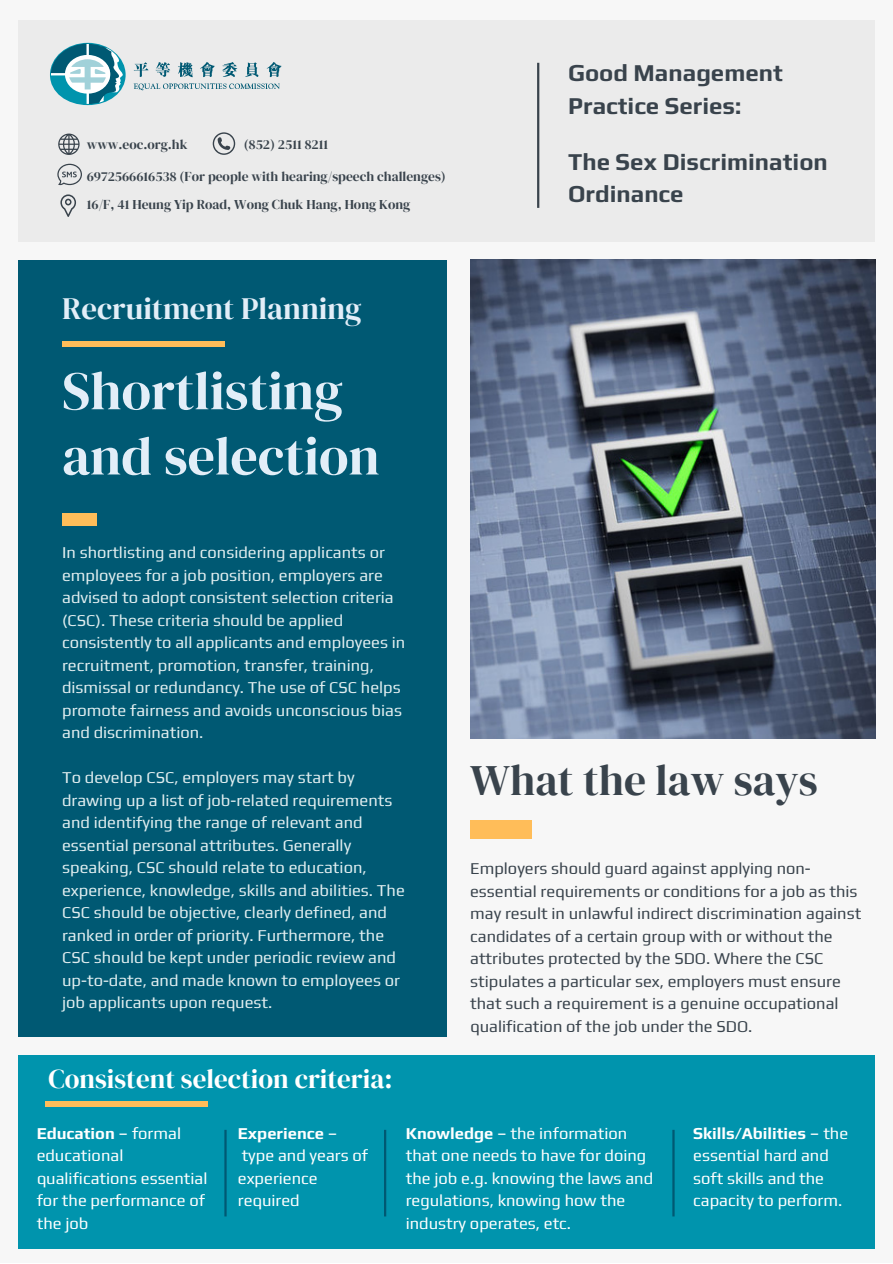
<style>
.page{position:relative;width:893px;height:1264px;background:#fff}
.page>*{position:absolute;margin:0;border:0;box-sizing:border-box;transform-origin:0 0}
.t1{font:54px/65.2px "DM Serif Display";color:#e2eef8}
.t2{font:43.5px "DM Serif Display";color:#39434c}
.t3{font:30.75px "DM Serif Display";color:#e2eef8}
.t4{font:27px "DM Serif Display";color:#fff}
.t5{font:700 24px/32.5px "Play";color:#39434c}
.t6{font:16.5px/22.5px "Play";color:#e1eef0}
.t7{font:16.5px/22.5px "Play";color:#39434c}
.t8{font:16.5px/22.5px "Play";color:#fff}
.t9{font:13.5px "DM Serif Display";color:#39434c}
.s1{font-weight:700}
</style>
<div class="page">
<div style="left:0;top:0;width:892px;height:1262px;background:#f7f7f7"></div>
<div style="left:18px;top:260px;width:428px;height:776px;background:#005973"></div>
<div style="left:18px;top:20px;width:856px;height:222px;background:#ebebeb"></div>
<div style="left:470px;top:820px;width:61px;height:18px;background:#ffbd59"></div>
<div style="left:62px;top:342px;width:162px;height:5px;background:#ffbd59"></div>
<div style="left:62px;top:513px;width:34px;height:13px;background:#ffbd59"></div>
<hr style="left:537px;top:63px;width:2px;height:145px;background:#39434c">
<svg style="left:51px;top:44px;width:73px;height:60px"></svg>
<svg style="left:134px;top:62px;width:14px;height:15px"></svg>
<svg style="left:155px;top:62px;width:15px;height:15px"></svg>
<svg style="left:178px;top:62px;width:15px;height:15px"></svg>
<svg style="left:200px;top:62px;width:15px;height:15px"></svg>
<svg style="left:222px;top:62px;width:15px;height:15px"></svg>
<svg style="left:245px;top:62px;width:13px;height:15px"></svg>
<svg style="left:267px;top:62px;width:15px;height:15px"></svg>
<svg style="left:134px;top:83px;width:146px;height:7px"></svg>
<svg style="left:58px;top:134px;width:22px;height:21px"></svg>
<svg style="left:213px;top:132px;width:22px;height:23px"></svg>
<svg style="left:60px;top:194px;width:16px;height:23px"></svg>
<svg style="left:57px;top:164px;width:25px;height:21px"></svg>
<div style="left:18px;top:1054px;width:856px;height:193px;background:#0094ad"></div>
<hr style="left:224px;top:1129px;width:2px;height:87px;background:#005973">
<hr style="left:384px;top:1129px;width:2px;height:87px;background:#005973">
<hr style="left:672px;top:1129px;width:2px;height:87px;background:#005973">
<img style="left:470px;top:260px;width:405px;height:479px">
<div style="left:46px;top:1101px;width:162px;height:5px;background:#ffbd59"></div>
<p class="t9" style="left:87px;top:135px;width:102px">www.eoc.org.hk</p>
<p class="t9" style="left:244px;top:135px;width:86px">(852) 2511 8211</p>
<p class="t9" style="left:87px;top:167px;width:360px">6972566616538 (For people with hearing/speech challenges)</p>
<p class="t9" style="left:87px;top:195px;width:325px">16/F, 41 Heung Yip Road, Wong Chuk Hang, Hong Kong</p>
<p class="t5" style="left:568px;top:56px;width:216px">Good Management<br>Practice Series:</p>
<p class="t5" style="left:568px;top:145px;width:261px">The Sex Discrimination<br>Ordinance</p>
<p class="t3" style="left:62px;top:287px;width:301px">Recruitment Planning</p>
<p class="t1" style="left:62px;top:357px;width:319px">Shortlisting and selection</p>
<p class="t6" style="left:62px;top:541px;width:344px">In shortlisting and considering applicants or employees for a job position, employers are advised to adopt consistent selection criteria (CSC). These criteria should be applied consistently to all applicants and employees in recruitment, promotion, transfer, training, dismissal or redundancy. The use of CSC helps promote fairness and avoids unconscious bias and discrimination.</p>
<p class="t6" style="left:62px;top:766px;width:344px">To develop CSC, employers may start by drawing up a list of job-related requirements and identifying the range of relevant and essential personal attributes. Generally speaking, CSC should relate to education, experience, knowledge, skills and abilities. The CSC should be objective, clearly defined, and ranked in order of priority. Furthermore, the CSC should be kept under periodic review and up-to-date, and made known to employees or job applicants upon request.</p>
<p class="t2" style="left:470px;top:749px;width:349px">What the law says</p>
<p class="t7" style="left:470px;top:857px;width:392px">Employers should guard against applying non&shy;essential requirements or conditions for a job as this may result in unlawful indirect discrimination against candidates of a certain group with or without the attributes protected by the SDO. Where the CSC stipulates a particular sex, employers must ensure that such a requirement is a genuine occupational qualification of the job under the SDO.</p>
<p class="t4" style="left:49px;top:1060px;width:345px">Consistent selection criteria:</p>
<p class="t8" style="left:37px;top:1121px;width:172px"><span class="s1">Education</span> – formal educational qualifications essential for the performance of the job</p>
<p class="t8" style="left:238px;top:1121px;width:132px"><span class="s1">Experience</span> – type and years of experience required</p>
<p class="t8" style="left:406px;top:1121px;width:249px"><span class="s1">Knowledge</span> – the information that one needs to have for doing the job e.g. knowing the laws and regulations, knowing how the industry operates, etc.</p>
<p class="t8" style="left:693px;top:1121px;width:156px"><span class="s1">Skills/Abilities</span> – the essential hard and soft skills and the capacity to perform.</p>
</div>
